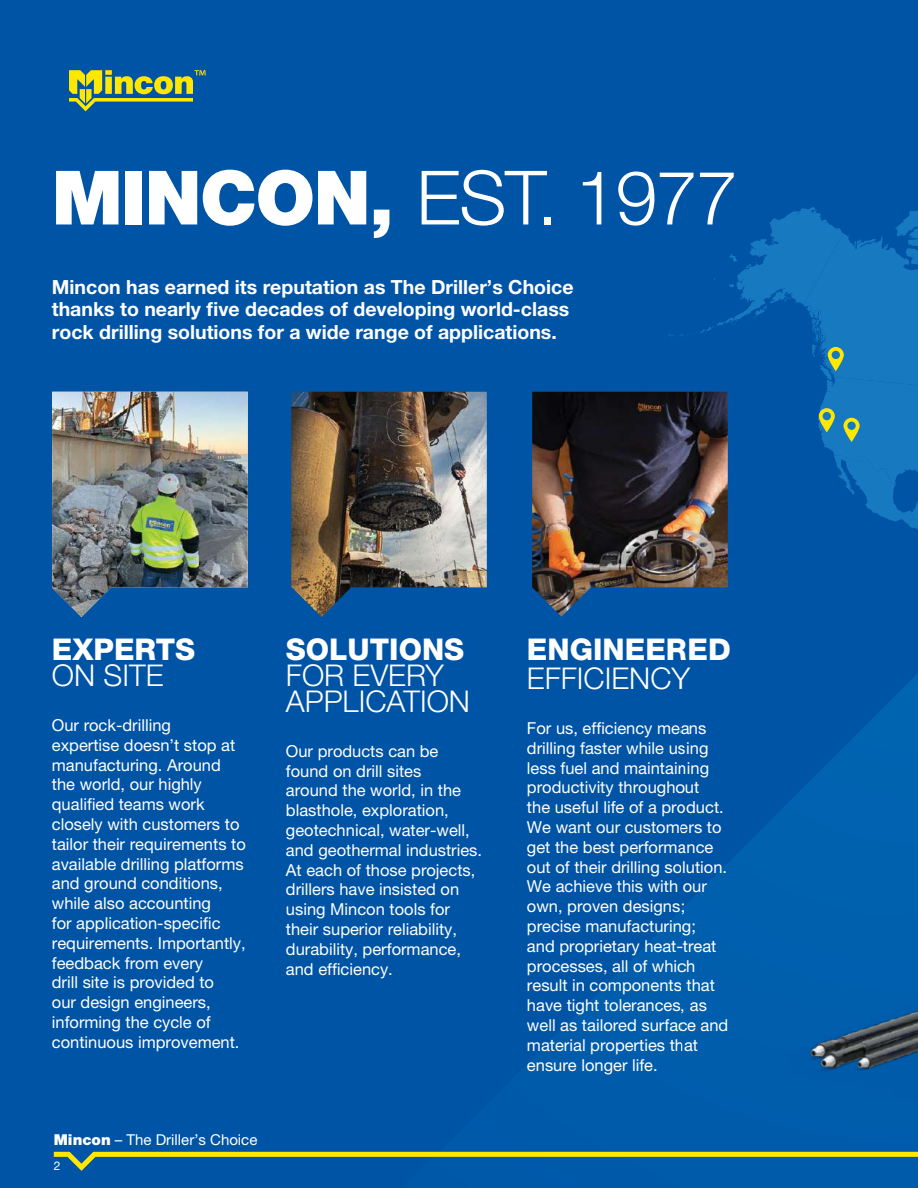
<style>
.page{position:relative;width:918px;height:1188px;background:#0054a6}
.page>*{position:absolute;margin:0;border:0;box-sizing:border-box;transform-origin:0 0}
.t1{font:300 75px "Helvetica Neue LT Pro";letter-spacing:-.02em;color:#fff}
.t2{font:300 30px/25.8px "Helvetica Neue LT Pro";color:#fff}
.t3{font:800 30px "Helvetica Neue LT Pro";color:#fff}
.t4{font:700 19.5px/22.5px "Helvetica Neue LT Pro";color:#fff}
.t5{font:16.5px/19.8px "Helvetica Neue LT Pro";color:#fff}
.t6{font:15px "Helvetica Neue LT Pro";color:#fff}
.t7{font:12px "Helvetica Neue LT Pro";color:#fff}
.s1{font-weight:900}
</style>
<div class="page">
<svg style="left:54px;top:1152px;width:650px;height:19px;background:#427c7b"></svg>
<svg style="left:665px;top:154px;width:253px;height:360px;background:#0962ad"></svg>
<img style="left:52px;top:392px;width:196px;height:225px">
<img style="left:291px;top:392px;width:196px;height:225px">
<img style="left:532px;top:392px;width:196px;height:225px">
<div style="left:704px;top:514px;width:214px;height:674px;background:#005cab"></div>
<svg style="left:69px;top:70px;width:137px;height:41px;background:#658e63"></svg>
<h1 class="t1" style="left:52px;top:152px;width:687px"><span class="s1">MINCON,</span> EST. 1977</h1>
<p class="t4" style="left:52px;top:275px;width:523px">Mincon has earned its reputation as The Driller’s Choice thanks to nearly five decades of developing world-class rock drilling solutions for a wide range of applications.</p>
<h2 class="t3" style="left:52px;top:631px;width:145px">EXPERTS</h2>
<h2 class="t2" style="left:52px;top:662px;width:113px">ON SITE</h2>
<p class="t5" style="left:52px;top:715px;width:195px">Our rock-drilling<br>expertise doesn’t stop at manufacturing. Around the world, our highly qualified teams work closely with customers to tailor their requirements to available drilling platforms and ground conditions, while also accounting<br>for application-specific requirements. Importantly, feedback from every<br>drill site is provided to<br>our design engineers, informing the cycle of continuous improvement.</p>
<h2 class="t3" style="left:286px;top:631px;width:180px">SOLUTIONS</h2>
<h2 class="t2" style="left:286px;top:662px;width:186px">FOR EVERY<br>APPLICATION</h2>
<p class="t5" style="left:286px;top:741px;width:198px">Our products can be found on drill sites<br>around the world, in the blasthole, exploration, geotechnical, water-well, and geothermal industries.<br>At each of those projects, drillers have insisted on using Mincon tools for their superior reliability, durability, performance, and efficiency.</p>
<p class="t6" style="left:54px;top:1131px;width:205px"><span class="s1">Mincon</span> – The Driller’s Choice</p>
<p class="t7" style="left:54px;top:1158px;width:8px">2</p>
<h2 class="t3" style="left:527px;top:631px;width:205px">ENGINEERED</h2>
<h2 class="t2" style="left:527px;top:665px;width:164px">EFFICIENCY</h2>
<p class="t5" style="left:527px;top:718px;width:203px">For us, efficiency means drilling faster while using less fuel and maintaining productivity throughout<br>the useful life of a product.<br>We want our customers to get the best performance out of their drilling solution.<br>We achieve this with our own, proven designs; precise manufacturing;<br>and proprietary heat-treat processes, all of which result in components that have tight tolerances, as well as tailored surface and material properties that ensure longer life.</p>
</div>
